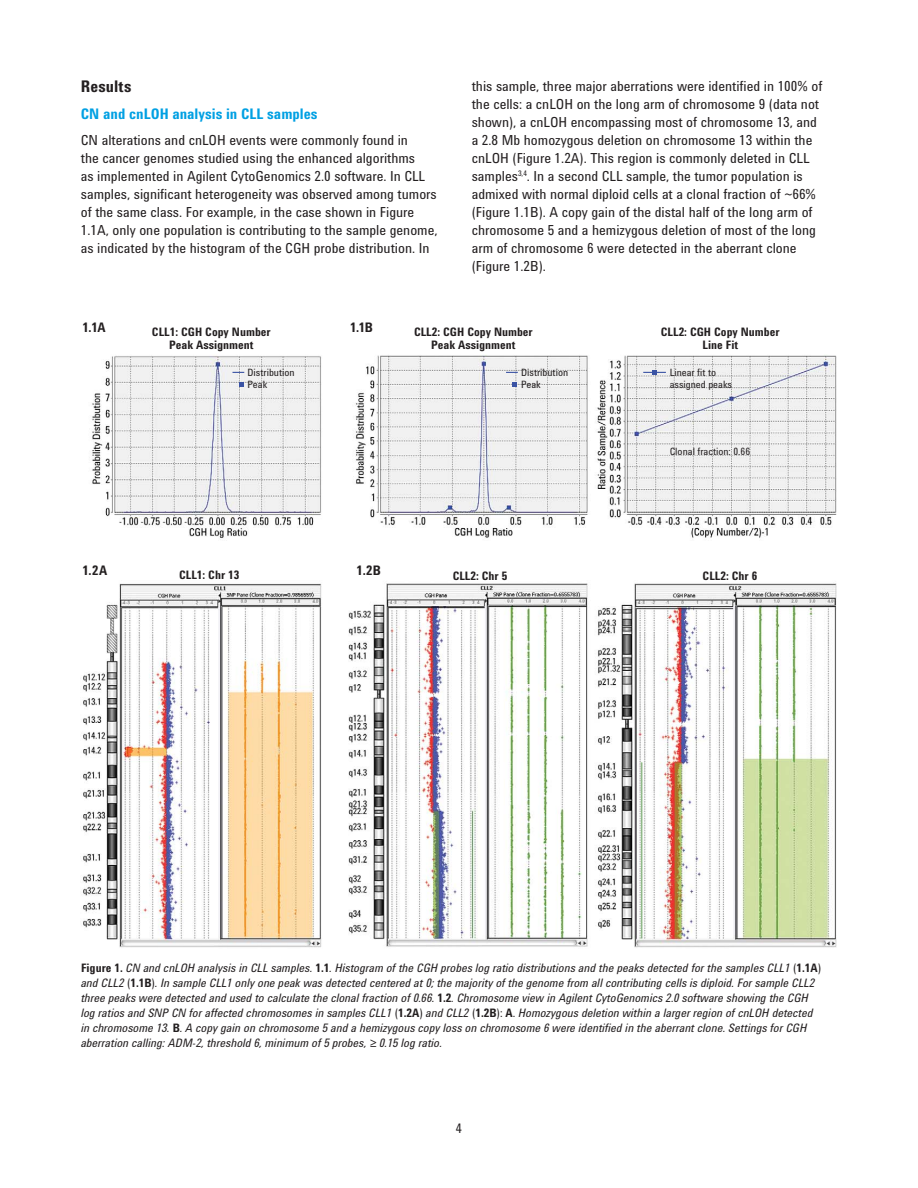
<style>
.page{position:relative;width:918px;height:1188px;background:#fff}
.page>*{position:absolute;margin:0;border:0;box-sizing:border-box;transform-origin:0 0}
.t1{font:700 16.5px "Agilent Condensed CFF";letter-spacing:.005em;color:#231f20}
.t2{font:700 15px "Agilent Condensed CFF";color:#00a0e3}
.t3{font:14.25px/18px "Agilent Condensed CFF";color:#231f20}
.t4{font:700 13.5px "Agilent Condensed CFF";letter-spacing:.01em;color:#231f20}
.t5{font:13.5px "Agilent Condensed CFF";color:#231f20}
.t6{font:italic 12px/15px "Agilent Condensed CFF";color:#231f20}
.t7{font:700 12px/13.5px "Agilent Condensed CFF";color:#231f20;text-align:center}
.t8{font:10.35px/12px "Agilent Condensed CFF";color:#231f20}
.s1{font-weight:700;font-style:normal}
.s2{font-style:normal}
</style>
<div class="page">
<img style="left:83px;top:355px;width:754px;height:593px">
<svg style="left:643px;top:370px;width:23px;height:5px"></svg>
<svg style="left:239px;top:383px;width:5px;height:4px"></svg>
<svg style="left:506px;top:372px;width:12px;height:1px"></svg>
<svg style="left:513px;top:383px;width:4px;height:4px"></svg>
<p class="t1" style="left:81px;top:81px;width:52px">Results</p>
<p class="t2" style="left:81px;top:108px;width:238px">CN and cnLOH analysis in CLL samples</p>
<p class="t3" style="left:81px;top:133px;width:358px">CN alterations and cnLOH events were commonly found in<br>the cancer genomes studied using the enhanced algorithms<br>as implemented in Agilent CytoGenomics 2.0 software. In CLL samples, significant heterogeneity was observed among tumors of the same class. For example, in the case shown in Figure 1.1A, only one population is contributing to the sample genome, as indicated by the histogram of the CGH probe distribution. In</p>
<p class="t3" style="left:472px;top:78px;width:352px">this sample, three major aberrations were identified in 100% of the cells: a cnLOH on the long arm of chromosome 9 (data not shown), a cnLOH encompassing most of chromosome 13, and a 2.8 Mb homozygous deletion on chromosome 13 within the cnLOH (Figure 1.2A). This region is commonly deleted in CLL samples<sup>3,4</sup>. In a second CLL sample, the tumor population is admixed with normal diploid cells at a clonal fraction of ~66% (Figure 1.1B). A copy gain of the distal half of the long arm of chromosome 5 and a hemizygous deletion of most of the long arm of chromosome 6 were detected in the aberrant clone (Figure 1.2B).</p>
<p class="t4" style="left:82px;top:323px;width:25px">1.1A</p>
<p class="t4" style="left:82px;top:565px;width:26px">1.2A</p>
<p class="t7" style="left:152px;top:326px;width:120px">CLL1: CGH Copy Number<br>Peak Assignment</p>
<p class="t4" style="left:350px;top:323px;width:24px">1.1B</p>
<p class="t7" style="left:414px;top:326px;width:120px">CLL2: CGH Copy Number<br>Peak Assignment</p>
<p class="t7" style="left:661px;top:326px;width:120px">CLL2: CGH Copy Number<br>Line Fit</p>
<p class="t8" style="left:247px;top:368px;width:49px">Distribution<br>Peak</p>
<p class="t8" style="left:521px;top:368px;width:49px">Distribution<br>Peak</p>
<p class="t8" style="left:670px;top:368px;width:64px">Linear fit to assigned peaks</p>
<p class="t8" style="left:670px;top:446px;width:82px">Clonal fraction: 0.66</p>
<p class="t4" style="left:357px;top:565px;width:26px">1.2B</p>
<p class="t7" style="left:179px;top:569px;width:62px">CLL1: Chr 13</p>
<p class="t7" style="left:453px;top:570px;width:56px">CLL2: Chr 5</p>
<p class="t7" style="left:703px;top:570px;width:56px">CLL2: Chr 6</p>
<p class="t6" style="left:81px;top:962px;width:742px"><span class="s1">Figure 1.</span> CN and cnLOH analysis in CLL samples. <span class="s1">1.1</span>. Histogram of the CGH probes log ratio distributions and the peaks detected for the samples CLL1 <span class="s2">(</span><span class="s1">1.1A</span><span class="s2">) </span>and CLL2 <span class="s2">(</span><span class="s1">1.1B</span><span class="s2">)</span>. In sample CLL1 only one peak was detected centered at 0; the majority of the genome from all contributing cells is diploid. For sample CLL2 three peaks were detected and used to calculate the clonal fraction of 0.66. <span class="s1">1.2</span>. Chromosome view in Agilent CytoGenomics 2.0 software showing the CGH log ratios and SNP CN for affected chromosomes in samples CLL1 <span class="s2">(</span><span class="s1">1.2A</span><span class="s2">)</span> and CLL2 <span class="s2">(</span><span class="s1">1.2B</span><span class="s2">):</span> <span class="s1">A</span><span class="s2">.</span> Homozygous deletion within a larger region of cnLOH detected in chromosome 13. <span class="s1">B</span>. A copy gain on chromosome 5 and a hemizygous copy loss on chromosome 6 were identified in the aberrant clone. Settings for CGH aberration calling: ADM-2, threshold 6, minimum of 5 probes, ≥ 0.15 log ratio.</p>
<p class="t5" style="left:456px;top:1123px;width:8px">4</p>
</div>
